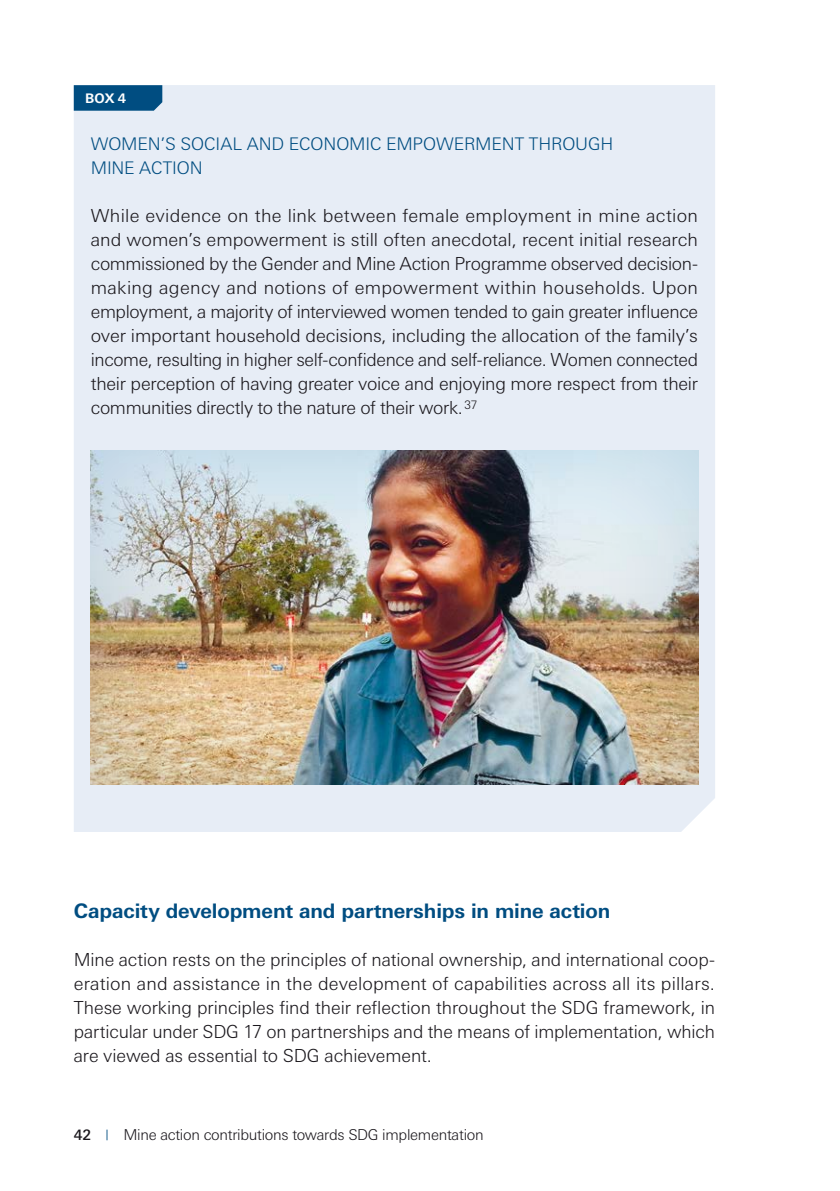
<style>
.page{position:relative;width:840px;height:1191px;background:#fff}
.page>*{position:absolute;margin:0;border:0;box-sizing:border-box;transform-origin:0 0}
.t1{font:700 20px "Linotype Univers Basic";letter-spacing:-.005em;color:#004d81}
.t2{font:300 18px/24px "Linotype Univers Basic";letter-spacing:-.015em;color:#1a171c;text-align:justify}
.t3{font:300 17.4px/24px "Linotype Univers Basic";letter-spacing:-.01em;color:#004d81}
.t4{font:300 15px "Linotype Univers Basic";letter-spacing:-.02em;color:#1a171c}
.t5{font:700 13.2px "Linotype Univers Basic";color:#fff}
.s1{font-weight:500;font-size:14.4px}
.s2{font-size:10.6px;color:#004d81}
</style>
<div class="page">
<div style="left:74px;top:85px;width:640px;height:747px;background:#e7edf6"></div>
<svg style="left:74px;top:85px;width:88px;height:26px;background:#075284"></svg>
<div style="left:87px;top:446px;width:612px;height:338px;background:#006e97;opacity:.2"></div>
<p class="t5" style="left:85px;top:90px;width:43px">BOX 4</p>
<p class="t3" style="left:91px;top:132px;width:523px">WOMEN’S SOCIAL AND ECONOMIC EMPOWERMENT THROUGH<br>MINE ACTION</p>
<p class="t2" style="left:91px;top:203px;width:608px">While evidence on the link between female employment in mine action and women’s empowerment is still often anecdotal, recent initial research commissioned by the Gender and Mine Action Programme observed decision&shy;making agency and notions of empowerment within households. Upon employment, a majority of interviewed women tended to gain greater influence over important household decisions, including the allocation of the family’s income, resulting in higher self-confidence and self-reliance. Women connected their perception of having greater voice and enjoying more respect from their communities directly to the nature of their work.<sup>37</sup></p>
<p class="t1" style="left:74px;top:899px;width:537px">Capacity development and partnerships in mine action</p>
<p class="t2" style="left:74px;top:947px;width:642px">Mine action rests on the principles of national ownership, and international coop&shy;eration and assistance in the development of capabilities across all its pillars.<br>These working principles find their reflection throughout the SDG framework, in particular under SDG 17 on partnerships and the means of implementation, which are viewed as essential to SDG achievement.</p>
<p class="t4" style="left:74px;top:1126px;width:411px"><span class="s1">42</span> <span class="s2">|</span> Mine action contributions towards SDG implementation</p>
</div>
